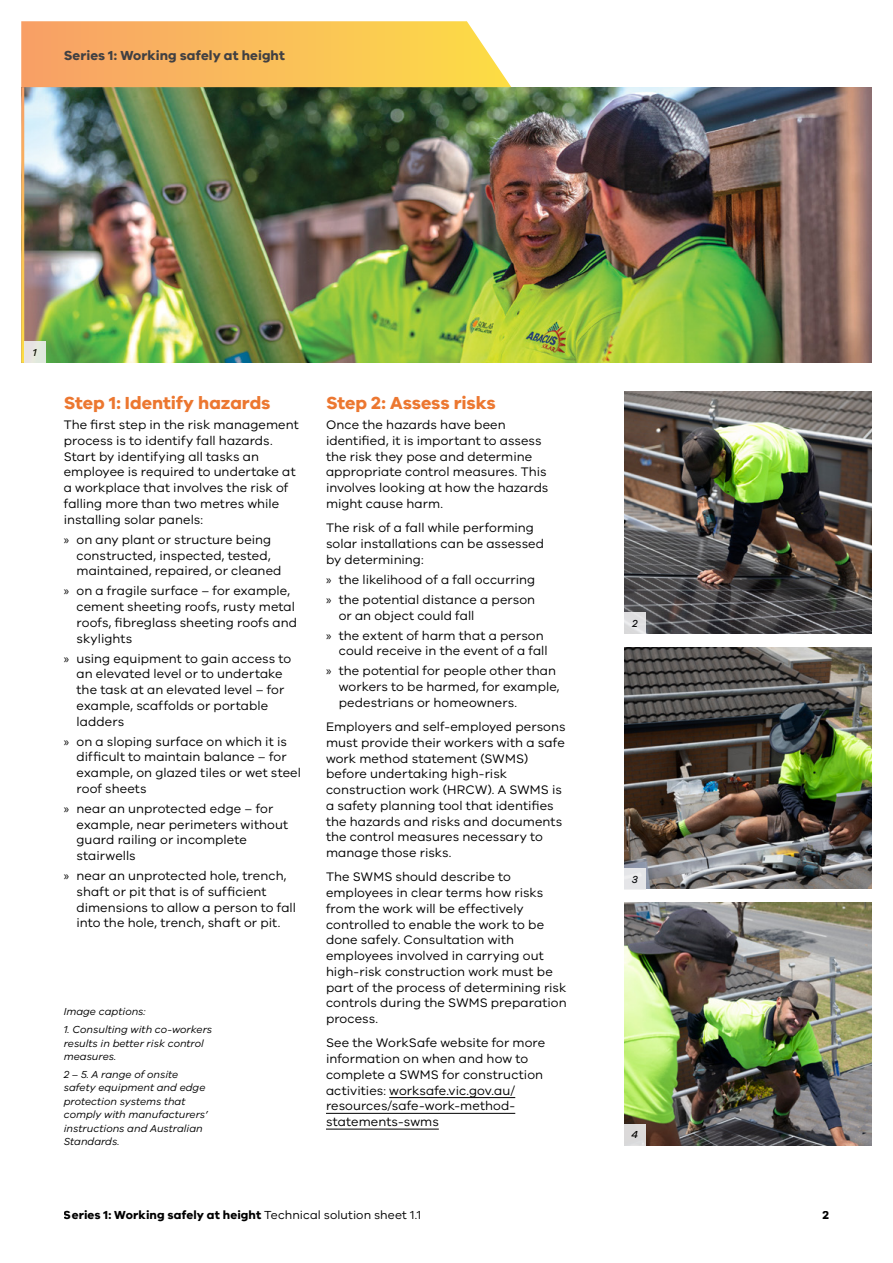
<style>
.page{position:relative;width:893px;height:1263px;background:#fff}
.page>*{position:absolute;margin:0;border:0;box-sizing:border-box;transform-origin:0 0}
.t1{font:700 18px "VIC";letter-spacing:-.005em;color:#ec7730}
.t2{font:700 13.5px "VIC";letter-spacing:.005em;color:#414042}
.t3{font:12.75px/15.8px "VIC";letter-spacing:.005em;color:#000}
.t4{font:700 12px "VIC";letter-spacing:.01em;color:#000}
.t5{font:italic 10.5px/13.5px "VIC";color:#000}
.t6{font:italic 500 10.5px "VIC";color:#000}
.s1{font-family:"Myriad Pro"}
.s2{font-weight:400}
</style>
<div class="page">
<hr style="left:389px;top:1097px;width:126px;height:1px;background:#000">
<hr style="left:326px;top:1113px;width:189px;height:1px;background:#000">
<hr style="left:326px;top:1129px;width:113px;height:1px;background:#000">
<img style="left:24px;top:87px;width:848px;height:276px">
<svg style="left:21px;top:21px;width:490px;height:66px;background:#fabf60"></svg>
<img style="left:624px;top:391px;width:248px;height:243px">
<div style="left:624px;top:612px;width:21px;height:22px;background:linear-gradient(to bottom,#e1e1e2,#e0e0e2)"></div>
<img style="left:624px;top:647px;width:248px;height:242px">
<div style="left:624px;top:868px;width:21px;height:21px;background:#e5e5e8"></div>
<img style="left:624px;top:903px;width:248px;height:242px">
<div style="left:624px;top:1124px;width:21px;height:21px;background:#dbd9d9"></div>
<div style="left:24px;top:342px;width:22px;height:21px;background:#e7e8de"></div>
<p class="t2" style="left:64px;top:47px;width:223px">Series 1: Working safely at height</p>
<p class="t6" style="left:33px;top:346px;width:5px">1</p>
<h1 class="t1" style="left:64px;top:392px;width:208px">Step 1: Identify hazards</h1>
<p class="t3" style="left:64px;top:417px;width:236px">The first step in the risk management process is to identify fall hazards.<br>Start by identifying all tasks an employee is required to undertake at a workplace that involves the risk of falling more than two metres while installing solar panels:</p>
<p class="t3" style="left:77px;top:531px;width:207px;text-indent:-13px"><span class="s1">»</span> on any plant or structure being constructed, inspected, tested, maintained, repaired, or cleaned</p>
<p class="t3" style="left:77px;top:583px;width:222px;text-indent:-13px"><span class="s1">»</span> on a fragile surface – for example, cement sheeting roofs, rusty metal roofs, fibreglass sheeting roofs and skylights</p>
<p class="t3" style="left:77px;top:650px;width:216px;text-indent:-13px"><span class="s1">»</span> using equipment to gain access to an elevated level or to undertake the task at an elevated level – for example, scaffolds or portable ladders</p>
<p class="t3" style="left:77px;top:733px;width:226px;text-indent:-13px"><span class="s1">»</span> on a sloping surface on which it is difficult to maintain balance – for example, on glazed tiles or wet steel roof sheets</p>
<p class="t3" style="left:77px;top:800px;width:213px;text-indent:-13px"><span class="s1">»</span> near an unprotected edge – for example, near perimeters without guard railing or incomplete stairwells</p>
<p class="t3" style="left:77px;top:867px;width:221px;text-indent:-13px"><span class="s1">»</span> near an unprotected hole, trench, shaft or pit that is of sufficient dimensions to allow a person to fall into the hole, trench, shaft or pit.</p>
<p class="t5" style="left:64px;top:1005px;width:84px">Image captions:</p>
<p class="t5" style="left:64px;top:1022px;width:150px">1. Consulting with co-workers results in better risk control measures.</p>
<p class="t5" style="left:64px;top:1067px;width:146px">2 – 5. A range of onsite safety equipment and edge protection systems that comply with manufacturers’ instructions and Australian<br>Standards.</p>
<h1 class="t1" style="left:326px;top:392px;width:171px">Step 2: Assess risks</h1>
<p class="t3" style="left:326px;top:417px;width:224px">Once the hazards have been identified, it is important to assess the risk they pose and determine appropriate control measures. This involves looking at how the hazards might cause harm.</p>
<p class="t3" style="left:326px;top:520px;width:220px">The risk of a fall while performing solar installations can be assessed by determining:</p>
<p class="t3" style="left:326px;top:569px;width:211px;line-height:20px"><span class="s1">»</span> the likelihood of a fall occurring <span class="s1">»</span> the potential distance a person</p>
<p class="t3" style="left:326px;top:605px;width:219px;line-height:20px;text-indent:13px">or an object could fall<br><span class="s1">»</span> the extent of harm that a person</p>
<p class="t3" style="left:326px;top:641px;width:231px;line-height:20px;text-align:center">could receive in the event of a fall<br><span class="s1">»</span> the potential for people other than</p>
<p class="t3" style="left:339px;top:678px;width:222px">workers to be harmed, for example, pedestrians or homeowners.</p>
<p class="t3" style="left:326px;top:718px;width:241px">Employers and self-employed persons must provide their workers with a safe work method statement (SWMS) before undertaking high-risk construction work (HRCW). A SWMS is a safety planning tool that identifies the hazards and risks and documents the control measures necessary to manage those risks.</p>
<p class="t3" style="left:326px;top:869px;width:242px">The SWMS should describe to employees in clear terms how risks from the work will be effectively controlled to enable the work to be done safely. Consultation with employees involved in carrying out high-risk construction work must be part of the process of determining risk controls during the SWMS preparation process.</p>
<p class="t3" style="left:326px;top:1035px;width:221px">See the WorkSafe website for more information on when and how to complete a SWMS for construction activities: worksafe.vic.gov.au/ resources/safe-work-method&shy;statements-swms</p>
<p class="t6" style="left:632px;top:617px;width:7px">2</p>
<p class="t6" style="left:632px;top:873px;width:8px">3</p>
<p class="t6" style="left:631px;top:1128px;width:8px">4</p>
<p class="t4" style="left:64px;top:1208px;width:359px">Series 1: Working safely at height <span class="s2">Technical solution sheet 1.1</span></p>
<p class="t4" style="left:823px;top:1208px;width:8px">2</p>
</div>
